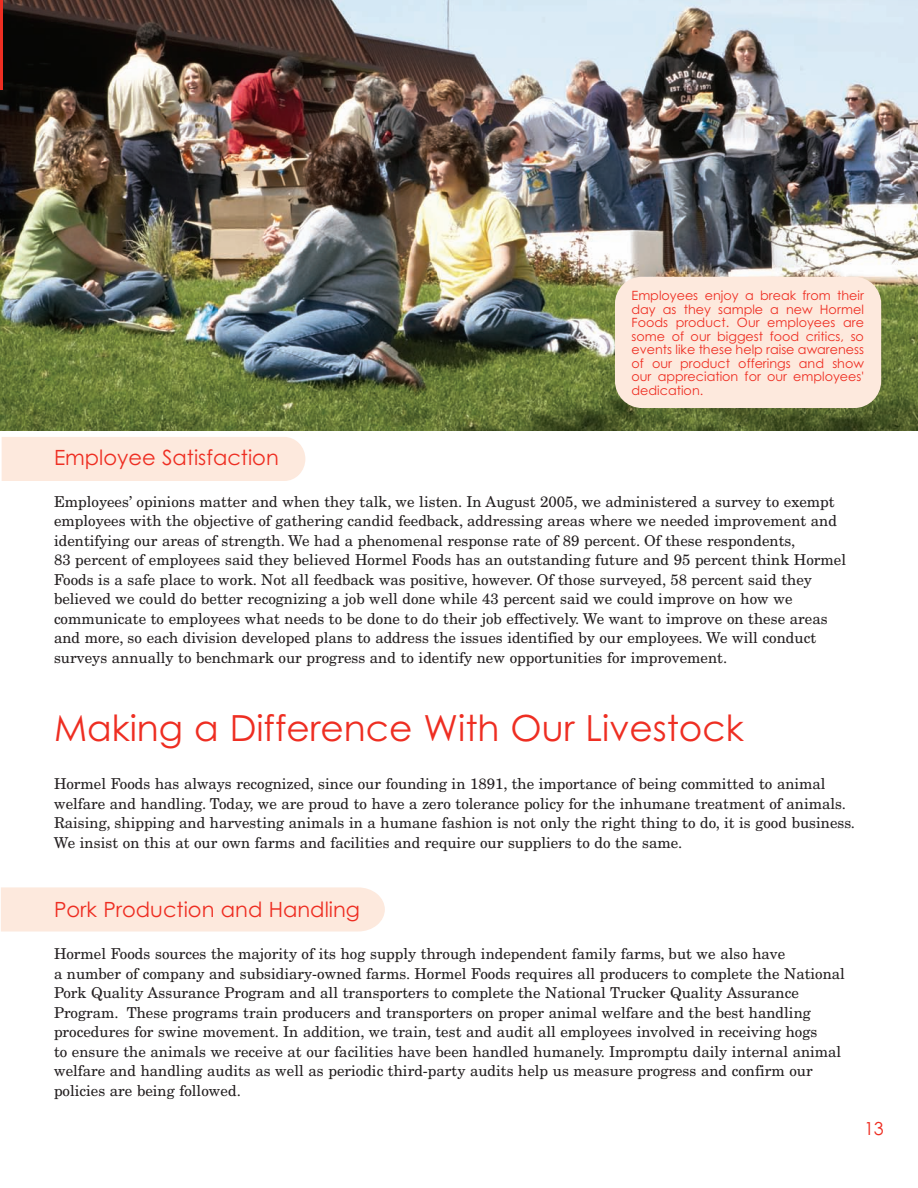
<style>
.page{position:relative;width:918px;height:1188px;background:#fff}
.page>*{position:absolute;margin:0;border:0;box-sizing:border-box;transform-origin:0 0}
.t1{font:36px "Century Gothic";color:#ee2e22}
.t2{font:21px "Century Gothic";color:#ee2e22}
.t3{font:18px "Century Gothic";color:#ee2e22}
.t4{font:15px/19.5px "New Century Schlbk";color:#231f20}
.t5{font:12.75px/13.5px "Century Gothic";color:#ee2e22;text-align:justify}
</style>
<div class="page">
<img style="left:0;top:0;width:918px;height:431px">
<div style="left:615px;top:277px;width:266px;height:131px;background:#fde9dd;border-radius:27px"></div>
<div style="left:2px;top:437px;width:303px;height:44px;background:#fde9dd"></div>
<div style="left:1px;top:887px;width:384px;height:45px;background:#fde9dd"></div>
<hr style="left:0;top:0;width:3px;height:90px;background:#ee2e22">
<p class="t5" style="left:632px;top:289px;width:234px">Employees enjoy a break from their day as they sample a new Hormel Foods product. Our employees are some of our biggest food critics, so events like these help raise awareness of our product offerings and show our appreciation for our employees' dedication.</p>
<h2 class="t2" style="left:54px;top:445px;width:226px">Employee Satisfaction</h2>
<p class="t4" style="left:54px;top:493px;width:794px">Employees’ opinions matter and when they talk, we listen. In August 2005, we administered a survey to exempt employees with the objective of gathering candid feedback, addressing areas where we needed improvement and identifying our areas of strength. We had a phenomenal response rate of 89 percent. Of these respondents,<br>83 percent of employees said they believed Hormel Foods has an outstanding future and 95 percent think Hormel Foods is a safe place to work. Not all feedback was positive, however. Of those surveyed, 58 percent said they believed we could do better recognizing a job well done while 43 percent said we could improve on how we communicate to employees what needs to be done to do their job effectively. We want to improve on these areas and more, so each division developed plans to address the issues identified by our employees. We will conduct surveys annually to benchmark our progress and to identify new opportunities for improvement.</p>
<h1 class="t1" style="left:54px;top:707px;width:691px">Making a Difference With Our Livestock</h1>
<p class="t4" style="left:54px;top:776px;width:803px">Hormel Foods has always recognized, since our founding in 1891, the importance of being committed to animal welfare and handling. Today, we are proud to have a zero tolerance policy for the inhumane treatment of animals.<br>Raising, shipping and harvesting animals in a humane fashion is not only the right thing to do, it is good business.<br>We insist on this at our own farms and facilities and require our suppliers to do the same.</p>
<h2 class="t2" style="left:54px;top:898px;width:308px">Pork Production and Handling</h2>
<p class="t4" style="left:54px;top:946px;width:792px">Hormel Foods sources the majority of its hog supply through independent family farms, but we also have<br>a number of company and subsidiary-owned farms. Hormel Foods requires all producers to complete the National Pork Quality Assurance Program and all transporters to complete the National Trucker Quality Assurance Program. These programs train producers and transporters on proper animal welfare and the best handling procedures for swine movement. In addition, we train, test and audit all employees involved in receiving hogs<br>to ensure the animals we receive at our facilities have been handled humanely. Impromptu daily internal animal welfare and handling audits as well as periodic third-party audits help us measure progress and confirm our policies are being followed.</p>
<p class="t3" style="left:864px;top:1118px;width:21px">13</p>
</div>
